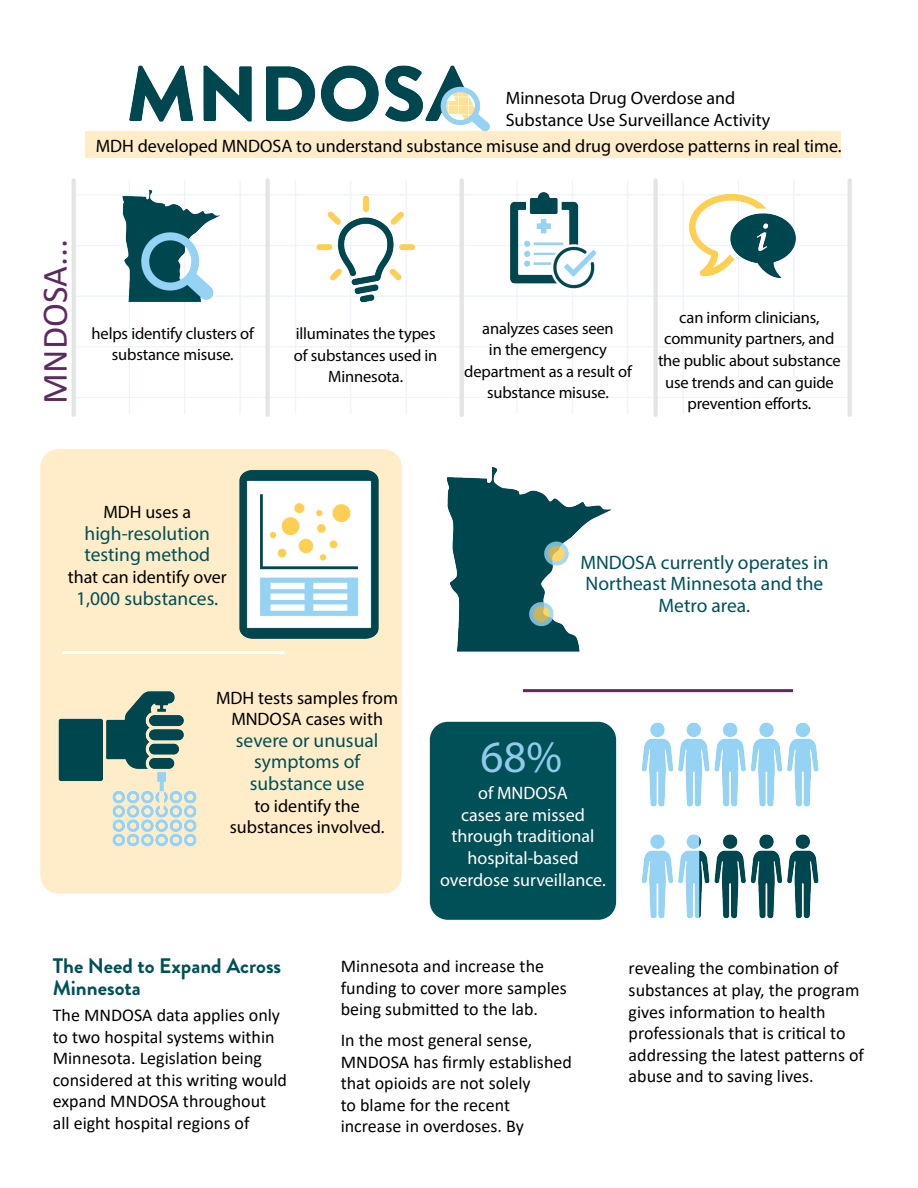
<style>
.page{position:relative;width:918px;height:1188px;background:#fff}
.page>*{position:absolute;margin:0;border:0;box-sizing:border-box;transform-origin:0 0}
.t1{font:45px "Myriad Pro";color:#92caec}
.t2{font:36px "Calibri";color:#5d2a5e}
.t3{font:700 21px/21.6px "Brandon Grotesque";color:#005057}
.t4{font:19.5px/21.6px "Myriad Pro";color:#005057;text-align:center}
.t5{font:18px/21.6px "Calibri";color:#000}
.t6{font:18px/21.6px "Myriad Pro";color:#000;text-align:center}
.t7{font:18px/21.6px "Myriad Pro";color:#fff;text-align:center}
.t8{font:16.5px/21.6px "Myriad Pro";letter-spacing:-.01em;color:#000;text-align:center}
</style>
<div class="page">
<img style="left:71px;top:178px;width:781px;height:239px">
<div style="left:86px;top:131px;width:755px;height:27px;background:#ffecc9"></div>
<img style="left:129px;top:65px;width:361px;height:67px">
<img style="left:114px;top:187px;width:106px;height:123px">
<img style="left:310px;top:187px;width:116px;height:122px">
<img style="left:503px;top:187px;width:97px;height:103px">
<img style="left:684px;top:187px;width:118px;height:97px">
<div style="left:40px;top:449px;width:362px;height:445px;background:#ffecc9;border-radius:18px"></div>
<div style="left:430px;top:722px;width:186px;height:198px;background:#005057;border-radius:18px"></div>
<img style="left:447px;top:467px;width:164px;height:185px">
<img style="left:642px;top:722px;width:177px;height:197px">
<img style="left:58px;top:691px;width:139px;height:156px">
<img style="left:239px;top:470px;width:140px;height:169px">
<hr style="left:62px;top:651px;width:222px;height:3px;background:#fff">
<hr style="left:523px;top:689px;width:270px;height:3px;background:#5d2a5e">
<h3 class="t6" style="left:506px;top:87px;width:266px;text-align:left">Minnesota Drug Overdose and<br>Substance Use Surveillance Activity</h3>
<p class="t6" style="left:96px;top:134px;width:747px">MDH developed MNDOSA to understand substance misuse and drug overdose patterns in real time.</p>
<h3 class="t2" style="left:30px;top:404px;width:166px;rotate:-90deg">MNDOSA...</h3>
<p class="t8" style="left:679px;top:306px;width:142px">can inform clinicians,</p>
<p class="t8" style="left:482px;top:317px;width:133px">analyzes cases seen</p>
<p class="t8" style="left:92px;top:322px;width:165px">helps identify clusters of substance misuse.</p>
<p class="t8" style="left:296px;top:323px;width:141px">illuminates the types</p>
<p class="t8" style="left:664px;top:328px;width:172px">community partners, and</p>
<p class="t8" style="left:489px;top:339px;width:120px">in the emergency</p>
<p class="t8" style="left:294px;top:344px;width:145px">of substances used in</p>
<p class="t8" style="left:658px;top:349px;width:184px">the public about substance</p>
<p class="t8" style="left:328px;top:366px;width:76px">Minnesota.</p>
<p class="t8" style="left:464px;top:360px;width:170px">department as a result of</p>
<p class="t8" style="left:665px;top:371px;width:170px">use trends and can guide</p>
<p class="t8" style="left:487px;top:382px;width:123px">substance misuse.</p>
<p class="t8" style="left:688px;top:393px;width:125px">prevention efforts.</p>
<p class="t6" style="left:103px;top:501px;width:89px">MDH uses a</p>
<p class="t4" style="left:84px;top:522px;width:127px;text-align:left">high-resolution testing method</p>
<p class="t6" style="left:68px;top:566px;width:161px">that can identify over</p>
<p class="t4" style="left:76px;top:587px;width:144px">1,000 substances.</p>
<p class="t6" style="left:216px;top:686px;width:184px">MDH tests samples from<br>MNDOSA cases with</p>
<p class="t4" style="left:236px;top:729px;width:144px">severe or unusual symptoms of substance use</p>
<p class="t6" style="left:230px;top:794px;width:156px">to identify the substances involved.</p>
<p class="t4" style="left:580px;top:551px;width:250px">MNDOSA currently operates in<br>Northeast Minnesota and the<br>Metro area.</p>
<p class="t1" style="left:480px;top:730px;width:83px">68%</p>
<p class="t7" style="left:440px;top:782px;width:167px">of MNDOSA<br>cases are missed through traditional hospital-based overdose surveillance.</p>
<h3 class="t3" style="left:53px;top:956px;width:230px">The Need to Expand Across<br>Minnesota</h3>
<p class="t5" style="left:53px;top:1004px;width:236px">The MNDOSA data applies only to two hospital systems within<br>Minnesota. Legislation being considered at this writing would expand MNDOSA throughout all eight hospital regions of</p>
<p class="t5" style="left:341px;top:955px;width:228px">Minnesota and increase the funding to cover more samples being submitted to the lab.</p>
<p class="t5" style="left:341px;top:1029px;width:233px">In the most general sense,<br>MNDOSA has firmly established that opioids are not solely<br>to blame for the recent increase in overdoses. By</p>
<p class="t5" style="left:629px;top:957px;width:237px">revealing the combination of substances at play, the program gives information to health professionals that is critical to addressing the latest patterns of abuse and to saving lives.</p>
</div>
